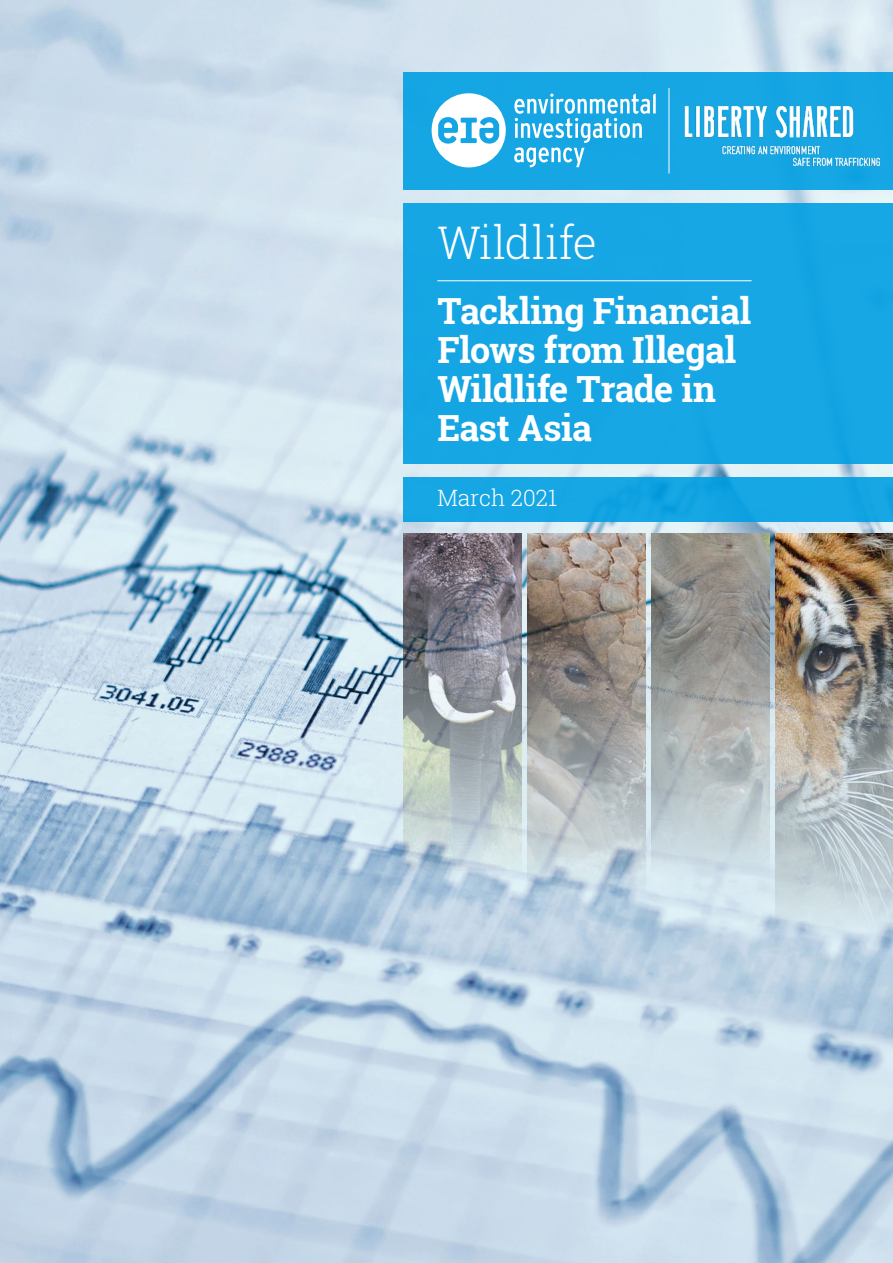
<style>
.page{position:relative;width:893px;height:1263px;background:#fff}
.page>*{position:absolute;margin:0;border:0;box-sizing:border-box;transform-origin:0 0}
.t1{font:300 45px "Roboto Slab";letter-spacing:-.01em;color:#fff}
.t2{font:700 36px/39px "Roboto Slab";letter-spacing:-.015em;color:#fff}
.t3{font:300 22.5px "Roboto Slab";color:#fff}
</style>
<div class="page">
<img style="left:0;top:0;width:893px;height:1263px">
<div style="left:403px;top:203px;width:490px;height:260px;background:#16a6e4"></div>
<div style="left:403px;top:72px;width:490px;height:117px;background:#16a6e4"></div>
<svg style="left:432px;top:93px;width:74px;height:74px"></svg>
<svg style="left:514px;top:93px;width:142px;height:74px"></svg>
<hr style="left:437px;top:280px;width:315px;height:1px;background:#fff">
<div style="left:403px;top:477px;width:490px;height:44px;background:#16a6e4"></div>
<img style="left:684px;top:105px;width:197px;height:62px">
<hr style="left:669px;top:88px;width:1px;height:86px;background:#fff">
<img style="left:403px;top:533px;width:118px;height:338px">
<img style="left:527px;top:533px;width:118px;height:358px">
<img style="left:651px;top:533px;width:118px;height:342px">
<img style="left:775px;top:533px;width:118px;height:394px">
<p class="t1" style="left:437px;top:212px;width:161px">Wildlife</p>
<p class="t2" style="left:437px;top:291px;width:315px">Tackling Financial<br>Flows from Illegal<br>Wildlife Trade in<br>East Asia</p>
<p class="t3" style="left:437px;top:483px;width:121px">March 2021</p>
</div>
